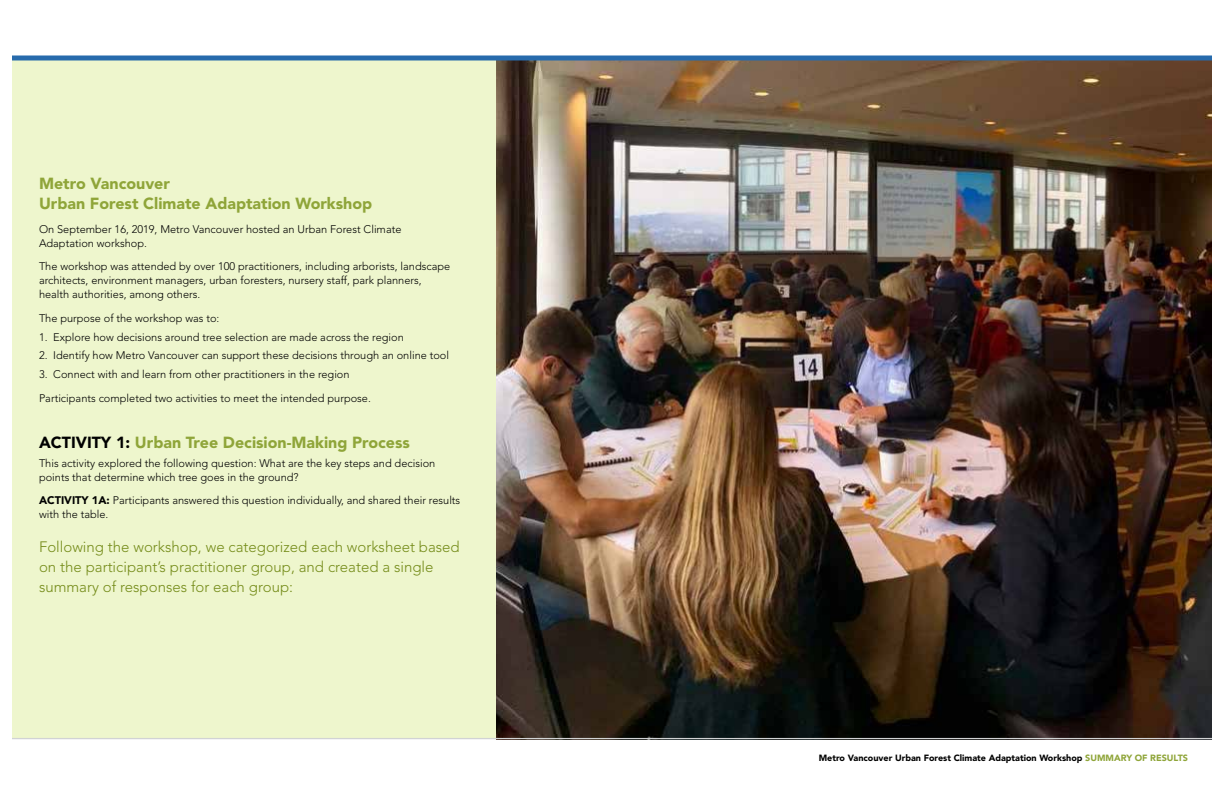
<style>
.page{position:relative;width:1224px;height:792px;background:#fff}
.page>*{position:absolute;margin:0;border:0;box-sizing:border-box;transform-origin:0 0}
.t1{font:900 16px/20.5px "Avenir LT Std";color:#8fa539}
.t2{font:300 15px/20px "Avenir LT Std";color:#758c1a}
.t3{font:300 11px/14px "Avenir LT Std";color:#000}
.t4{font:900 9px "Avenir LT Std";color:#000}
.s1{color:#000}
.s2{font-weight:900}
.s3{color:#8fa539}
</style>
<div class="page">
<div style="left:0;top:60px;width:497px;height:678px;background:#eef6cd"></div>
<img style="left:497px;top:60px;width:714px;height:678px">
<hr style="left:0;top:738px;width:1224px;height:1px;background:#d1d3d4">
<hr style="left:0;top:56px;width:1224px;height:4px;background:#276bac">
<div style="left:0;top:0;width:1224px;height:792px;border:12px solid #fff"></div>
<h1 class="t1" style="left:39px;top:173px;width:335px">Metro Vancouver<br>Urban Forest Climate Adaptation Workshop</h1>
<p class="t3" style="left:39px;top:222px;width:364px">On September 16, 2019, Metro Vancouver hosted an Urban Forest Climate<br>Adaptation workshop.</p>
<p class="t3" style="left:39px;top:259px;width:413px">The workshop was attended by over 100 practitioners, including arborists, landscape architects, environment managers, urban foresters, nursery staff, park planners, health authorities, among others.</p>
<p class="t3" style="left:39px;top:311px;width:182px">The purpose of the workshop was to:</p>
<p class="t3" style="left:39px;top:330px;width:366px">1. Explore how decisions around tree selection are made across the region</p>
<p class="t3" style="left:39px;top:349px;width:412px">2. Identify how Metro Vancouver can support these decisions through an online tool</p>
<p class="t3" style="left:39px;top:363px;width:333px;line-height:23.5px">3. Connect with and learn from other practitioners in the region<br>Participants completed two activities to meet the intended purpose.</p>
<h1 class="t1" style="left:39px;top:432px;width:372px"><span class="s1">ACTIVITY 1:</span> Urban Tree Decision-Making Process</h1>
<p class="t3" style="left:39px;top:456px;width:398px">This activity explored the following question: What are the key steps and decision points that determine which tree goes in the ground?</p>
<p class="t3" style="left:39px;top:493px;width:423px"><span class="s2">ACTIVITY 1A:</span> Participants answered this question individually, and shared their results with the table.</p>
<h2 class="t2" style="left:39px;top:537px;width:422px">Following the workshop, we categorized each worksheet based on the participant’s practitioner group, and created a single summary of responses for each group:</h2>
<p class="t4" style="left:819px;top:753px;width:371px">Metro Vancouver Urban Forest Climate Adaptation Workshop <span class="s3">SUMMARY OF RESULTS</span></p>
</div>
